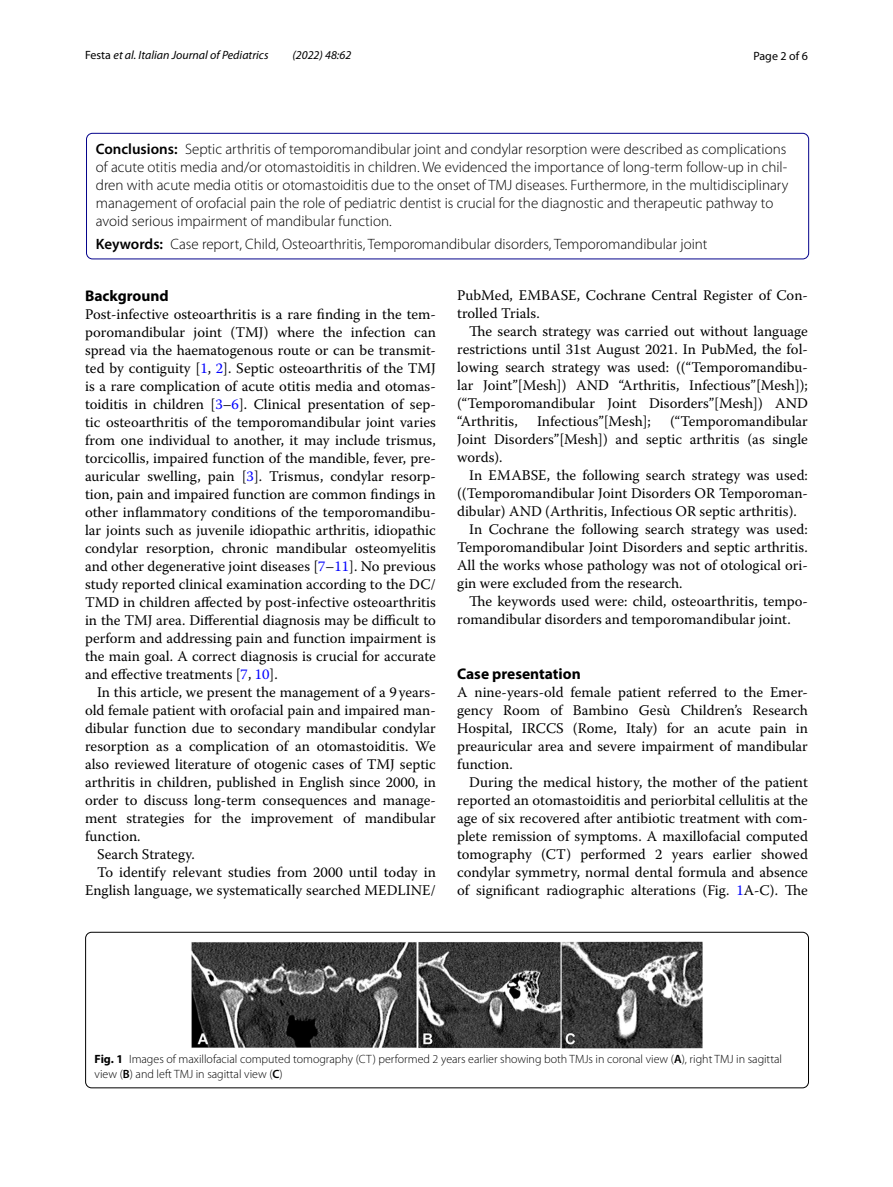
<style>
.page{position:relative;width:893px;height:1187px;background:#fff}
.page>*{position:absolute;margin:0;border:0;box-sizing:border-box;transform-origin:0 0}
.t1{font:700 15.45px "Myriad Pro";color:#000}
.t2{font:300 15px/18px "Myriad Pro";color:#000}
.t3{font:14.7px/18px "Warnock Pro";color:#000;text-align:justify}
.t4{font:300 12px/15px "Myriad Pro";color:#000}
.t5{font:italic 12px "Myriad Pro";color:#000}
.t6{font:12px "Myriad Pro";color:#000}
.s1{font-style:normal}
.s2{font-weight:600}
.s3{color:#00f}
.s4{font-weight:700}
</style>
<div class="page">
<div style="left:86px;top:133px;width:723px;height:126px;border:1px solid #05038c;border-radius:6px"></div>
<img style="left:192px;top:941px;width:510px;height:107px">
<div style="left:85px;top:932px;width:724px;height:155px;border:1px solid #000;border-radius:6px"></div>
<p class="t5" style="left:85px;top:48px;width:185px"><span class="s1">Festa</span> et al. Italian Journal of Pediatrics</p>
<p class="t5" style="left:293px;top:48px;width:60px">(2022) 48:62</p>
<p class="t6" style="left:753px;top:48px;width:56px">Page 2 of 6</p>
<p class="t2" style="left:96px;top:140px;width:694px"><span class="s2">Conclusions:</span> Septic arthritis of temporomandibular joint and condylar resorption were described as complications of acute otitis media and/or otomastoiditis in children. We evidenced the importance of long-term follow-up in chil&shy;dren with acute media otitis or otomastoiditis due to the onset of TMJ diseases. Furthermore, in the multidisciplinary management of orofacial pain the role of pediatric dentist is crucial for the diagnostic and therapeutic pathway to avoid serious impairment of mandibular function.</p>
<p class="t2" style="left:96px;top:235px;width:613px"><span class="s2">Keywords:</span> Case report, Child, Osteoarthritis, Temporomandibular disorders, Temporomandibular joint</p>
<p class="t1" style="left:85px;top:285px;width:85px">Background</p>
<p class="t3" style="left:85px;top:305px;width:352px">Post-infective osteoarthritis is a rare finding in the tem&shy;poromandibular joint (TMJ) where the infection can spread via the haematogenous route or can be transmit&shy;ted by contiguity [<span class="s3">1</span>, <span class="s3">2</span>]. Septic osteoarthritis of the TMJ is a rare complication of acute otitis media and otomas&shy;toiditis in children [<span class="s3">3</span>–<span class="s3">6</span>]. Clinical presentation of sep&shy;tic osteoarthritis of the temporomandibular joint varies from one individual to another, it may include trismus, torcicollis, impaired function of the mandible, fever, pre&shy;auricular swelling, pain [<span class="s3">3</span>]. Trismus, condylar resorp&shy;tion, pain and impaired function are common findings in other inflammatory conditions of the temporomandibu&shy;lar joints such as juvenile idiopathic arthritis, idiopathic condylar resorption, chronic mandibular osteomyelitis and other degenerative joint diseases [<span class="s3">7</span>–<span class="s3">11</span>]. No previous study reported clinical examination according to the DC/ TMD in children affected by post-infective osteoarthritis in the TMJ area. Differential diagnosis may be difficult to perform and addressing pain and function impairment is the main goal. A correct diagnosis is crucial for accurate and effective treatments [<span class="s3">7</span>, <span class="s3">10</span>].</p>
<p class="t3" style="left:97px;top:683px;width:340px">In this article, we present the management of a 9years-</p>
<p class="t3" style="left:85px;top:701px;width:352px">old female patient with orofacial pain and impaired man-</p>
<p class="t3" style="left:85px;top:719px;width:352px">dibular function due to secondary mandibular condylar</p>
<p class="t3" style="left:85px;top:737px;width:352px">resorption as a complication of an otomastoiditis. We</p>
<p class="t3" style="left:85px;top:755px;width:352px">also reviewed literature of otogenic cases of TMJ septic</p>
<p class="t3" style="left:85px;top:773px;width:352px">arthritis in children, published in English since 2000, in</p>
<p class="t3" style="left:85px;top:791px;width:352px">order to discuss long-term consequences and manage-</p>
<p class="t3" style="left:85px;top:809px;width:352px">ment strategies for the improvement of mandibular</p>
<p class="t3" style="left:85px;top:827px;width:57px">function.</p>
<p class="t3" style="left:97px;top:845px;width:99px">Search Strategy.</p>
<p class="t3" style="left:97px;top:863px;width:340px">To identify relevant studies from 2000 until today in</p>
<p class="t3" style="left:85px;top:881px;width:352px">English language, we systematically searched MEDLINE/</p>
<p class="t3" style="left:457px;top:286px;width:352px">PubMed, EMBASE, Cochrane Central Register of Con&shy;trolled Trials.</p>
<p class="t3" style="left:457px;top:322px;width:352px;text-indent:12px">The search strategy was carried out without language restrictions until 31st August 2021. In PubMed, the fol&shy;lowing search strategy was used: ((“Temporomandibu&shy;lar Joint”[Mesh]) AND “Arthritis, Infectious”[Mesh]); (“Temporomandibular Joint Disorders”[Mesh]) AND “Arthritis,</p>
<p class="t3" style="left:457px;top:412px;width:352px;text-indent:213px">(“Temporomandibular Joint Disorders”[Mesh]) and septic arthritis (as single words).</p>
<p class="t3" style="left:469px;top:466px;width:340px">In EMABSE, the following search strategy was used:</p>
<p class="t3" style="left:457px;top:484px;width:352px">((Temporomandibular Joint Disorders OR Temporoman-</p>
<p class="t3" style="left:457px;top:502px;width:341px">dibular) AND (Arthritis, Infectious OR septic arthritis).</p>
<p class="t3" style="left:469px;top:520px;width:340px">In Cochrane the following search strategy was used:</p>
<p class="t3" style="left:457px;top:538px;width:352px">Temporomandibular Joint Disorders and septic arthritis.</p>
<p class="t3" style="left:457px;top:556px;width:352px">All the works whose pathology was not of otological ori-</p>
<p class="t3" style="left:457px;top:574px;width:227px">gin were excluded from the research.</p>
<p class="t3" style="left:469px;top:592px;width:340px">The keywords used were: child, osteoarthritis, tempo-</p>
<p class="t3" style="left:457px;top:610px;width:335px">romandibular disorders and temporomandibular joint.</p>
<p class="t3" style="left:537px;top:412px;width:115px">Infectious”[Mesh];</p>
<p class="t1" style="left:457px;top:663px;width:125px">Case presentation</p>
<p class="t3" style="left:457px;top:683px;width:352px">A nine-years-old female patient referred to the Emer&shy;gency Room of Bambino Gesù Children’s Research Hospital, IRCCS (Rome, Italy) for an acute pain in preauricular area and severe impairment of mandibular function.</p>
<p class="t3" style="left:457px;top:773px;width:352px;text-indent:12px">During the medical history, the mother of the patient reported an otomastoiditis and periorbital cellulitis at the age of six recovered after antibiotic treatment with com&shy;plete remission of symptoms. A maxillofacial computed tomography (CT) performed 2 years earlier showed condylar symmetry, normal dental formula and absence of significant radiographic alterations (Fig. <span class="s3">1</span>A-C). The</p>
<p class="t4" style="left:95px;top:1051px;width:689px"><span class="s4">Fig. 1</span> Images of maxillofacial computed tomography (CT) performed 2 years earlier showing both TMJs in coronal view (<span class="s2">A</span>), right TMJ in sagittal view (<span class="s2">B</span>) and left TMJ in sagittal view (<span class="s2">C</span>)</p>
</div>
